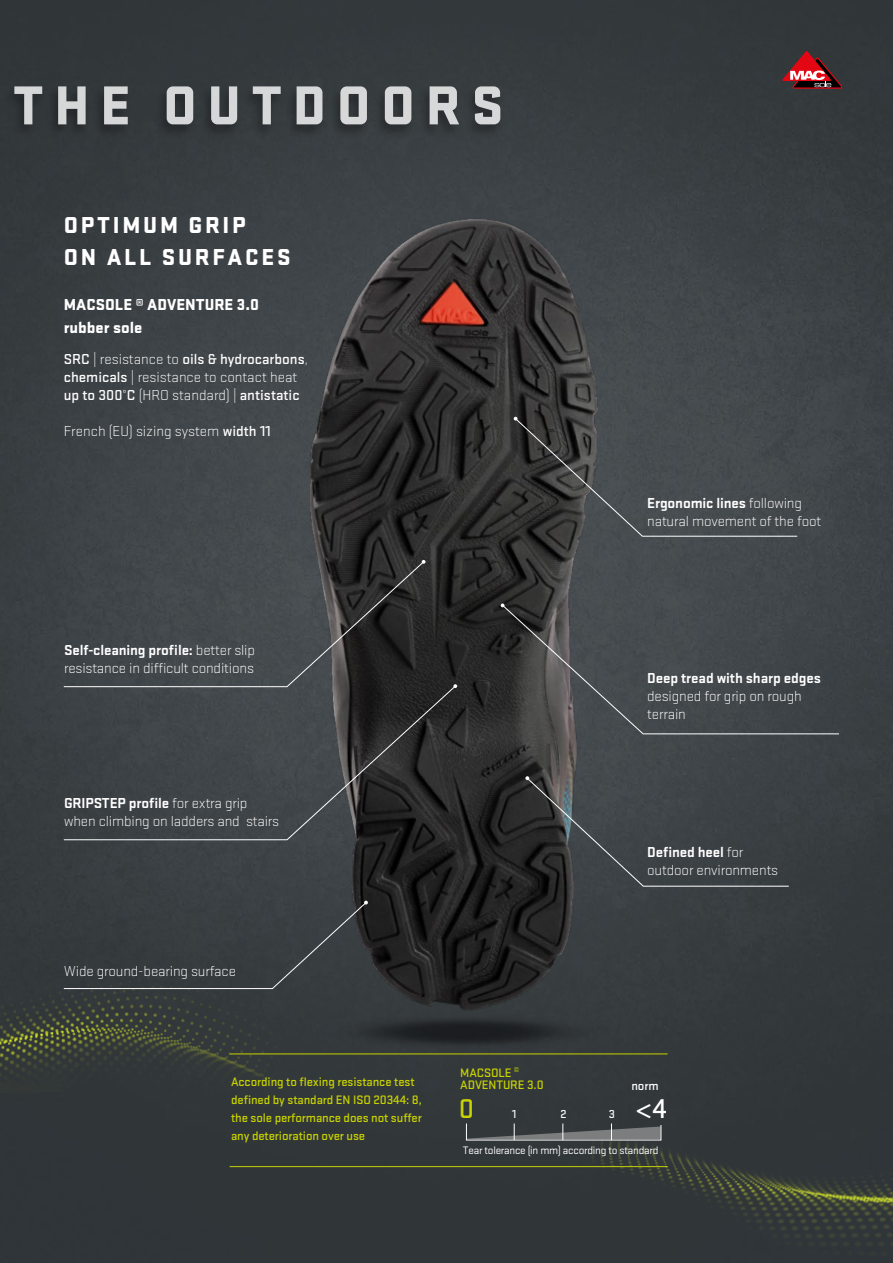
<style>
.page{position:relative;width:893px;height:1263px;background:#fff}
.page>*{position:absolute;margin:0;border:0;box-sizing:border-box;transform-origin:0 0}
.t1{font:900 57px "Stratum No 1";letter-spacing:.185em;color:#fff}
.t2{font:500 28.35px "Stratum No 1";color:#fff}
.t3{font:500 28.35px "Stratum No 1";color:#c8d300}
.t4{font:900 24px/31.5px "Stratum No 1";letter-spacing:.115em;color:#fff}
.t5{font:900 16.5px/22.5px "Stratum No 1";color:#fff}
.t6{font:300 15px/18px "Stratum No 1";letter-spacing:-.01em;color:#fff}
.t7{font:700 15px "Stratum No 1";letter-spacing:-.01em;color:#fff}
.t8{font:500 13.35px/13.6px "Stratum No 1";color:#c8d300}
.t9{font:500 13.35px "Stratum No 1";color:#fff}
.t10{font:500 12.75px/18px "Stratum No 1";letter-spacing:-.01em;color:#c8d300}
.t11{font:500 12.75px "Stratum No 1";color:#fff}
.t12{font:500 12px "Stratum No 1";color:#fff}
.t13{font:11.25px "Stratum No 1";letter-spacing:-.02em;color:#fff}
.t14{font:500 10.5px "Stratum No 1";letter-spacing:-.005em;color:#fff}
.s1{font-weight:500}
.s2{font-weight:700}
</style>
<div class="page">
<img style="left:0;top:0;width:893px;height:1263px">
<img style="left:0;top:929px;width:370px;height:264px">
<div style="left:539px;top:1001px;width:354px;height:262px;background:#313639"></div>
<div style="left:0;top:85px;width:505px;height:55px;background:#313639"></div>
<svg style="left:782px;top:51px;width:60px;height:37px;background:#74363b"></svg>
<img style="left:284px;top:202px;width:341px;height:823px">
<svg style="left:525px;top:776px;width:264px;height:111px;background:#3d4245"></svg>
<svg style="left:63px;top:685px;width:393px;height:155px;background:#3b3e41"></svg>
<svg style="left:453px;top:684px;width:4px;height:4px"></svg>
<div style="left:63px;top:901px;width:305px;height:88px;background:#373c3f"></div>
<svg style="left:63px;top:561px;width:362px;height:126px;background:#3e4245"></svg>
<svg style="left:422px;top:560px;width:4px;height:4px"></svg>
<svg style="left:501px;top:603px;width:339px;height:132px;background:#45484b"></svg>
<svg style="left:514px;top:417px;width:284px;height:120px;background:#434749"></svg>
<img style="left:317px;top:998px;width:306px;height:71px">
<hr style="left:230px;top:1053px;width:438px;height:1px;background:#c8d300">
<hr style="left:230px;top:1166px;width:438px;height:1px;background:#c8d300">
<svg style="left:466px;top:1123px;width:196px;height:18px;background:#5b5f61"></svg>
<h1 class="t1" style="left:13px;top:73px;width:492px">THE OUTDOORS</h1>
<h3 class="t4" style="left:64px;top:209px;width:228px">OPTIMUM GRIP<br>ON ALL SURFACES</h3>
<p class="t5" style="left:64px;top:294px;width:197px">MACSOLE ® ADVENTURE 3.0 rubber sole</p>
<p class="t6" style="left:64px;top:350px;width:245px"><span class="s1">SRC</span> | resistance to <span class="s1">oils &amp; hydrocarbons</span>, <span class="s1">chemicals</span> | resistance to contact heat <span class="s1">up to 300°C</span> (HRO standard) | <span class="s1">antistatic</span></p>
<p class="t6" style="left:64px;top:422px;width:208px">French (EU) sizing system <span class="s1">width 11</span></p>
<p class="t6" style="left:64px;top:641px;width:193px"><span class="s2">Self-cleaning profile:</span> better slip resistance in difficult conditions</p>
<p class="t6" style="left:64px;top:794px;width:217px"><span class="s2">GRIPSTEP profile</span> for extra grip when climbing on ladders and stairs</p>
<p class="t6" style="left:64px;top:962px;width:174px">Wide ground-bearing surface</p>
<p class="t6" style="left:647px;top:494px;width:176px"><span class="s2">Ergonomic lines</span> following natural movement of the foot</p>
<p class="t7" style="left:647px;top:670px;width:175px">Deep tread with sharp edges</p>
<p class="t6" style="left:647px;top:687px;width:156px">designed for grip on rough terrain</p>
<p class="t6" style="left:647px;top:843px;width:132px"><span class="s2">Defined heel</span> for outdoor environments</p>
<p class="t10" style="left:460px;top:1066px;width:85px;line-height:12.8px">MACSOLE <sup>©<br></sup>ADVENTURE 3.0</p>
<p class="t10" style="left:231px;top:1073px;width:192px">According to flexing resistance test defined by standard EN ISO 20344: 8, the sole performance does not suffer any deterioration over use</p>
<p class="t8" style="left:460px;top:1066px;width:102px">semelle MACSOLE<br>ADVENTURE 3.0</p>
<p class="t11" style="left:631px;top:1079px;width:29px">norm</p>
<p class="t9" style="left:633px;top:1079px;width:37px">norme</p>
<h2 class="t3" style="left:459px;top:1093px;width:17px">0</h2>
<p class="t12" style="left:512px;top:1108px;width:6px">1</p>
<p class="t12" style="left:560px;top:1108px;width:8px">2</p>
<p class="t12" style="left:609px;top:1108px;width:8px">3</p>
<h2 class="t2" style="left:636px;top:1093px;width:33px">&lt;4</h2>
<p class="t14" style="left:465px;top:1144px;width:199px">tolérance de déchirure (en mm) selon la norme</p>
<p class="t13" style="left:463px;top:1144px;width:197px">Tear tolerance (in mm) according to standard</p>
</div>
